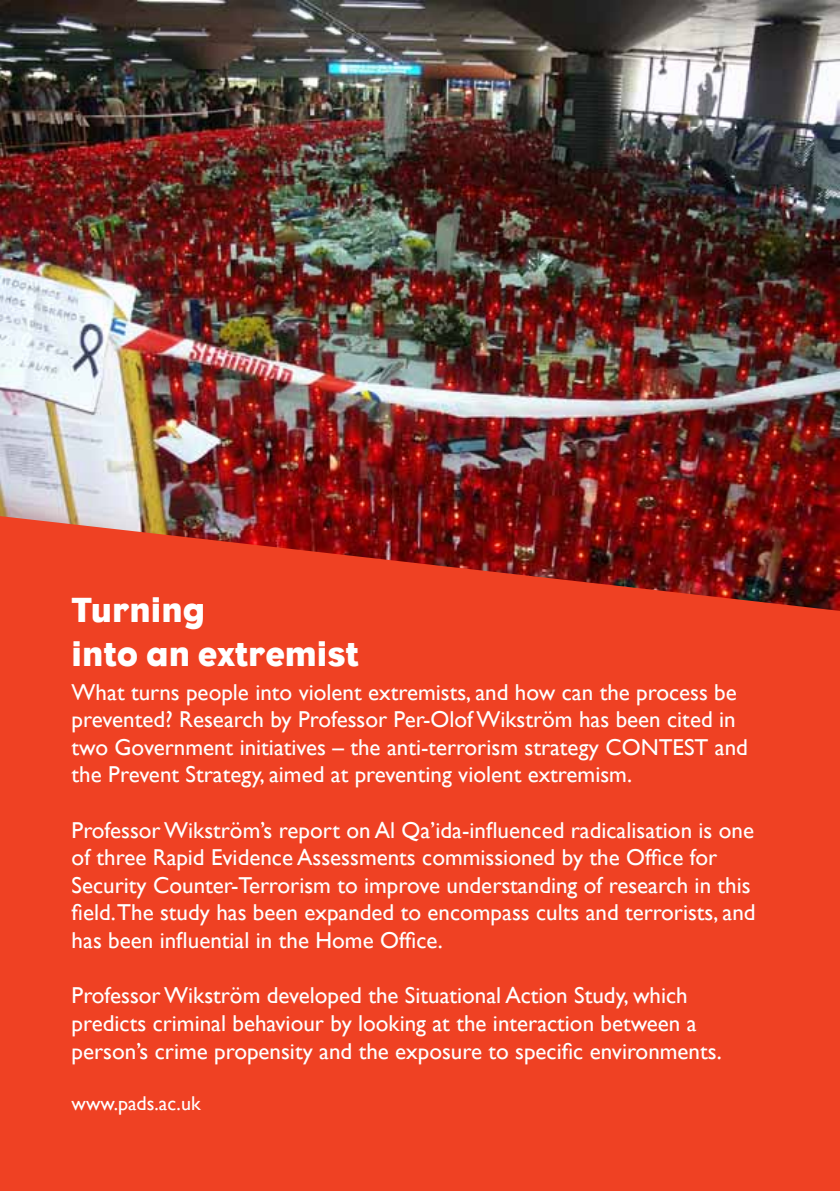
<style>
.page{position:relative;width:840px;height:1191px;background:#fff}
.page>*{position:absolute;margin:0;border:0;box-sizing:border-box;transform-origin:0 0}
.t1{font:36px/43.2px "Eagle";color:#fff}
.t2{font:23px/27.6px "Gill Sans";color:#fff}
.t3{font:20px "Gill Sans";color:#fff}
</style>
<div class="page">
<img style="left:0;top:0;width:839px;height:516px">
<div style="left:0;top:516px;width:839px;height:675px;background:#ef4123"></div>
<h1 class="t1" style="left:72px;top:588px;width:289px">Turning<br>into an extremist</h1>
<p class="t2" style="left:72px;top:678px;width:677px">What turns people into violent extremists, and how can the process be prevented? Research by Professor Per-Olof Wikström has been cited in two Government initiatives – the anti-terrorism strategy CONTEST and the Prevent Strategy, aimed at preventing violent extremism.</p>
<p class="t2" style="left:72px;top:816px;width:685px">Professor Wikström’s report on Al Qa’ida-influenced radicalisation is one of three Rapid Evidence Assessments commissioned by the Office for Security Counter-Terrorism to improve understanding of research in this field.The study has been expanded to encompass cults and terrorists, and has been influential in the Home Office.</p>
<p class="t2" style="left:72px;top:981px;width:651px">Professor Wikström developed the Situational Action Study, which predicts criminal behaviour by looking at the interaction between a person’s crime propensity and the exposure to specific environments.</p>
<p class="t3" style="left:72px;top:1091px;width:130px">www.pads.ac.uk</p>
</div>
